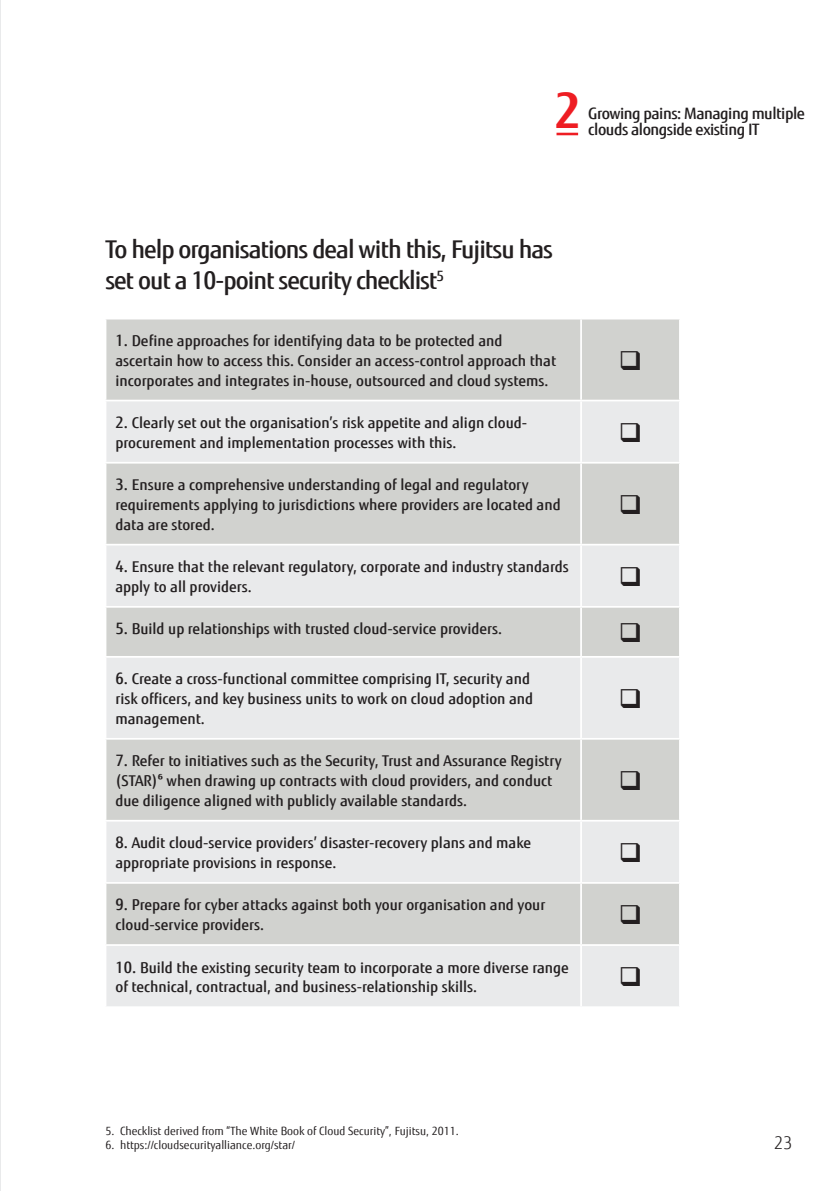
<style>
.page{position:relative;width:834px;height:1191px;background:#fff}
.page>*{position:absolute;margin:0;border:0;box-sizing:border-box;transform-origin:0 0}
.t1{font:700 49px "Fujitsu Sans";color:#ee1d23}
.t2{font:500 24.5px/31.5px "Fujitsu Sans";letter-spacing:-.04em;color:#231f20}
.t3{font:300 17.5px "Fujitsu Sans";color:#231f20}
.t4{font:500 15.75px/15.8px "Fujitsu Sans";letter-spacing:-.03em;color:#231f20}
.t5{font:500 14.88px/19.8px "Fujitsu Sans";color:#231f20}
.t6{font:11.38px "Fujitsu Sans";color:#231f20}
.s1{font-size:15.75px}
</style>
<div class="page">
<hr style="left:0;top:0;width:1px;height:1191px;background:#e9eaeb">
<div style="left:106px;top:319px;width:573px;height:81px;background:#d1d2cf"></div>
<div style="left:106px;top:401px;width:573px;height:605px;background:#e9eaeb"></div>
<svg style="left:106px;top:463px;width:573px;height:481px;fill:#d1d2cf"></svg>
<hr style="left:580px;top:319px;width:2px;height:81px;background:#fff">
<hr style="left:580px;top:401px;width:2px;height:61px;background:#fff">
<hr style="left:105px;top:462px;width:476px;height:1px;background:#fff">
<hr style="left:581px;top:462px;width:99px;height:1px;background:#fff">
<hr style="left:580px;top:463px;width:2px;height:81px;background:#fff">
<hr style="left:105px;top:544px;width:476px;height:1px;background:#fff">
<hr style="left:581px;top:544px;width:99px;height:1px;background:#fff">
<hr style="left:580px;top:545px;width:2px;height:61px;background:#fff">
<hr style="left:105px;top:606px;width:476px;height:1px;background:#fff">
<hr style="left:581px;top:606px;width:99px;height:1px;background:#fff">
<hr style="left:580px;top:607px;width:2px;height:49px;background:#fff">
<hr style="left:105px;top:656px;width:476px;height:1px;background:#fff">
<hr style="left:581px;top:656px;width:99px;height:1px;background:#fff">
<hr style="left:580px;top:657px;width:2px;height:81px;background:#fff">
<hr style="left:105px;top:738px;width:476px;height:1px;background:#fff">
<hr style="left:581px;top:738px;width:99px;height:1px;background:#fff">
<hr style="left:580px;top:739px;width:2px;height:81px;background:#fff">
<hr style="left:105px;top:820px;width:476px;height:1px;background:#fff">
<hr style="left:581px;top:820px;width:99px;height:1px;background:#fff">
<hr style="left:580px;top:821px;width:2px;height:61px;background:#fff">
<hr style="left:105px;top:882px;width:476px;height:1px;background:#fff">
<hr style="left:581px;top:882px;width:99px;height:1px;background:#fff">
<hr style="left:580px;top:883px;width:2px;height:61px;background:#fff">
<hr style="left:105px;top:944px;width:476px;height:2px;background:#fff">
<hr style="left:581px;top:944px;width:99px;height:2px;background:#fff">
<hr style="left:580px;top:946px;width:2px;height:60px;background:#fff">
<hr style="left:556px;top:133px;width:22px;height:2px;background:#ee1d23">
<svg style="left:621px;top:350px;width:19px;height:20px"></svg>
<svg style="left:621px;top:422px;width:19px;height:20px"></svg>
<svg style="left:621px;top:494px;width:19px;height:20px"></svg>
<svg style="left:621px;top:566px;width:19px;height:20px"></svg>
<svg style="left:621px;top:622px;width:19px;height:20px"></svg>
<svg style="left:621px;top:688px;width:19px;height:20px"></svg>
<svg style="left:621px;top:770px;width:19px;height:20px"></svg>
<svg style="left:621px;top:842px;width:19px;height:20px"></svg>
<svg style="left:621px;top:904px;width:19px;height:20px"></svg>
<svg style="left:621px;top:967px;width:19px;height:19px"></svg>
<h1 class="t1" style="left:555px;top:79px;width:27px">2</h1>
<p class="t4" style="left:588px;top:106px;width:218px">Growing pains: Managing multiple clouds alongside existing IT</p>
<h2 class="t2" style="left:105px;top:233px;width:449px">To help organisations deal with this, Fujitsu has set out a 10-point security checklist<sup>5</sup></h2>
<p class="t5" style="left:115px;top:331px;width:442px"><span class="s1">1.</span> Define approaches for identifying data to be protected and ascertain how to access this. Consider an access-control approach that incorporates and integrates in-house, outsourced and cloud systems.</p>
<p class="t5" style="left:115px;top:413px;width:413px"><span class="s1">2.</span> Clearly set out the organisation’s risk appetite and align cloud&shy;procurement and implementation processes with this.</p>
<p class="t5" style="left:115px;top:475px;width:446px"><span class="s1">3.</span> Ensure a comprehensive understanding of legal and regulatory requirements applying to jurisdictions where providers are located and data are stored.</p>
<p class="t5" style="left:115px;top:557px;width:454px"><span class="s1">4.</span> Ensure that the relevant regulatory, corporate and industry standards apply to all providers.</p>
<p class="t5" style="left:115px;top:619px;width:388px"><span class="s1">5.</span> Build up relationships with trusted cloud-service providers.</p>
<p class="t5" style="left:115px;top:669px;width:419px"><span class="s1">6.</span> Create a cross-functional committee comprising IT, security and risk officers, and key business units to work on cloud adoption and management.</p>
<p class="t5" style="left:115px;top:751px;width:447px"><span class="s1">7.</span> Refer to initiatives such as the Security, Trust and Assurance Registry (STAR)6 when drawing up contracts with cloud providers, and conduct due diligence aligned with publicly available standards.</p>
<p class="t5" style="left:115px;top:833px;width:417px"><span class="s1">8.</span> Audit cloud-service providers’ disaster-recovery plans and make appropriate provisions in response.</p>
<p class="t5" style="left:115px;top:895px;width:431px"><span class="s1">9.</span> Prepare for cyber attacks against both your organisation and your cloud-service providers.</p>
<p class="t5" style="left:115px;top:957px;width:455px"><span class="s1">10.</span> Build the existing security team to incorporate a more diverse range of technical, contractual, and business-relationship skills.</p>
<p class="t6" style="left:105px;top:1124px;width:355px">5. Checklist derived from “The White Book of Cloud Security”, Fujitsu, 2011.</p>
<p class="t6" style="left:105px;top:1138px;width:191px">6. https://cloudsecurityalliance.org/star/</p>
<p class="t3" style="left:773px;top:1132px;width:20px">23</p>
</div>
